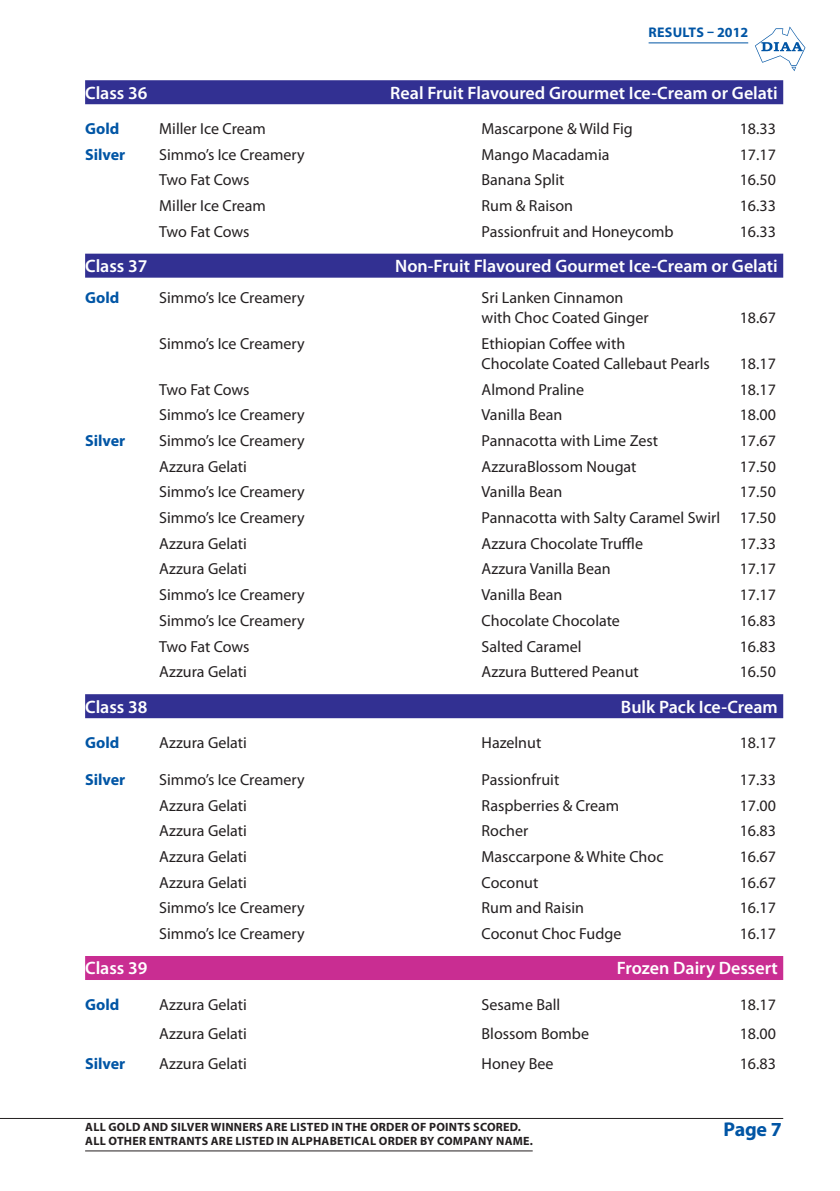
<style>
.page{position:relative;width:840px;height:1191px;background:#fff}
.page>*{position:absolute;margin:0;border:0;box-sizing:border-box;transform-origin:0 0}
.t1{font:700 20px "Myriad Pro";color:#0155a5}
.TOC_1{font:600 18px "Myriad Pro";color:#fff}
._3_Medal_winners{font:16px/20px "Myriad Pro";color:#231f20}
._6_Medal_winners_-_f{font:16px/20px "Myriad Pro";color:#231f20}
._6_Medal_winners_-_f-2{font:700 16px "Myriad Pro";color:#0155a5}
._3_Medal_winners-2{font:700 16px "Myriad Pro";color:#0155a5}
.t2{font:700 14px "Myriad Pro";letter-spacing:.01em;color:#0155a5}
.t3{font:700 12px/14.4px "Myriad Pro";letter-spacing:.02em;color:#231f20}
</style>
<div class="page">
<svg style="left:755px;top:26px;width:50px;height:45px"></svg>
<hr style="left:85px;top:1150px;width:447px;height:1px;background:#231f20">
<hr style="left:648px;top:43px;width:99px;height:1px;background:#0155a5">
<hr style="left:0;top:1118px;width:782px;height:1px;background:#231f20">
<div style="left:85px;top:80px;width:697px;height:24px;background:#323092"></div>
<div style="left:85px;top:254px;width:697px;height:24px;background:#323092"></div>
<div style="left:85px;top:694px;width:697px;height:24px;background:#323092"></div>
<div style="left:85px;top:956px;width:697px;height:24px;background:#c92d92"></div>
<p class="t2" style="left:648px;top:23px;width:101px">RESULTS – 2012</p>
<p class="TOC_1" style="left:85px;top:81px;width:64px">Class 36</p>
<p class="TOC_1" style="left:390px;top:81px;width:389px">Real Fruit Flavoured Grourmet Ice-Cream or Gelati</p>
<p class="_6_Medal_winners_-_f-2" style="left:85px;top:118px;width:36px">Gold</p>
<p class="_6_Medal_winners_-_f" style="left:159px;top:118px;width:108px">Miller Ice Cream</p>
<p class="_6_Medal_winners_-_f" style="left:481px;top:118px;width:153px">Mascarpone &amp; Wild Fig</p>
<p class="_6_Medal_winners_-_f" style="left:739px;top:118px;width:38px">18.33</p>
<p class="_3_Medal_winners-2" style="left:85px;top:144px;width:42px">Silver</p>
<p class="_3_Medal_winners" style="left:159px;top:144px;width:147px">Simmo’s Ice Creamery</p>
<p class="_3_Medal_winners" style="left:481px;top:144px;width:129px">Mango Macadamia</p>
<p class="_3_Medal_winners" style="left:739px;top:144px;width:38px">17.17</p>
<p class="_3_Medal_winners" style="left:159px;top:170px;width:92px">Two Fat Cows</p>
<p class="_3_Medal_winners" style="left:481px;top:170px;width:84px">Banana Split</p>
<p class="_3_Medal_winners" style="left:739px;top:170px;width:38px">16.50</p>
<p class="_3_Medal_winners" style="left:159px;top:195px;width:108px">Miller Ice Cream</p>
<p class="_3_Medal_winners" style="left:481px;top:195px;width:93px">Rum &amp; Raison</p>
<p class="_3_Medal_winners" style="left:739px;top:195px;width:38px">16.33</p>
<p class="_3_Medal_winners" style="left:159px;top:221px;width:92px">Two Fat Cows</p>
<p class="_3_Medal_winners" style="left:481px;top:221px;width:193px">Passionfruit and Honeycomb</p>
<p class="_3_Medal_winners" style="left:739px;top:221px;width:38px">16.33</p>
<p class="TOC_1" style="left:85px;top:254px;width:64px">Class 37</p>
<p class="TOC_1" style="left:395px;top:254px;width:384px">Non-Fruit Flavoured Gourmet Ice-Cream or Gelati</p>
<p class="_6_Medal_winners_-_f-2" style="left:85px;top:287px;width:36px">Gold</p>
<p class="_6_Medal_winners_-_f" style="left:159px;top:288px;width:147px">Simmo’s Ice Creamery</p>
<p class="_6_Medal_winners_-_f" style="left:481px;top:288px;width:168px">Sri Lanken Cinnamon with Choc Coated Ginger</p>
<p class="_6_Medal_winners_-_f" style="left:739px;top:308px;width:38px">18.67</p>
<p class="_3_Medal_winners" style="left:159px;top:333px;width:147px">Simmo’s Ice Creamery</p>
<p class="_3_Medal_winners" style="left:481px;top:333px;width:230px">Ethiopian Coffee with<br>Chocolate Coated Callebaut Pearls</p>
<p class="_3_Medal_winners" style="left:739px;top:353px;width:38px">18.17</p>
<p class="_3_Medal_winners" style="left:159px;top:379px;width:92px">Two Fat Cows</p>
<p class="_3_Medal_winners" style="left:481px;top:379px;width:104px">Almond Praline</p>
<p class="_3_Medal_winners" style="left:739px;top:379px;width:38px">18.17</p>
<p class="_3_Medal_winners" style="left:159px;top:405px;width:147px">Simmo’s Ice Creamery</p>
<p class="_3_Medal_winners" style="left:481px;top:405px;width:82px">Vanilla Bean</p>
<p class="_3_Medal_winners" style="left:739px;top:405px;width:38px">18.00</p>
<p class="_3_Medal_winners-2" style="left:85px;top:430px;width:42px">Silver</p>
<p class="_3_Medal_winners" style="left:159px;top:430px;width:147px">Simmo’s Ice Creamery</p>
<p class="_3_Medal_winners" style="left:481px;top:430px;width:178px">Pannacotta with Lime Zest</p>
<p class="_3_Medal_winners" style="left:739px;top:430px;width:38px">17.67</p>
<p class="_3_Medal_winners" style="left:159px;top:456px;width:89px">Azzura Gelati</p>
<p class="_3_Medal_winners" style="left:481px;top:456px;width:156px">AzzuraBlossom Nougat</p>
<p class="_3_Medal_winners" style="left:739px;top:456px;width:38px">17.50</p>
<p class="_3_Medal_winners" style="left:159px;top:482px;width:147px">Simmo’s Ice Creamery</p>
<p class="_3_Medal_winners" style="left:481px;top:482px;width:82px">Vanilla Bean</p>
<p class="_3_Medal_winners" style="left:739px;top:482px;width:38px">17.50</p>
<p class="_3_Medal_winners" style="left:159px;top:507px;width:147px">Simmo’s Ice Creamery</p>
<p class="_3_Medal_winners" style="left:481px;top:507px;width:295px">Pannacotta with Salty Caramel Swirl 17.50</p>
<p class="_3_Medal_winners" style="left:159px;top:533px;width:89px">Azzura Gelati</p>
<p class="_3_Medal_winners" style="left:481px;top:533px;width:163px">Azzura Chocolate Truffle</p>
<p class="_3_Medal_winners" style="left:739px;top:533px;width:38px">17.33</p>
<p class="_3_Medal_winners" style="left:159px;top:559px;width:89px">Azzura Gelati</p>
<p class="_3_Medal_winners" style="left:481px;top:559px;width:130px">Azzura Vanilla Bean</p>
<p class="_3_Medal_winners" style="left:739px;top:559px;width:38px">17.17</p>
<p class="_3_Medal_winners" style="left:159px;top:584px;width:147px">Simmo’s Ice Creamery</p>
<p class="_3_Medal_winners" style="left:481px;top:584px;width:82px">Vanilla Bean</p>
<p class="_3_Medal_winners" style="left:739px;top:584px;width:38px">17.17</p>
<p class="_3_Medal_winners" style="left:159px;top:610px;width:147px">Simmo’s Ice Creamery</p>
<p class="_3_Medal_winners" style="left:481px;top:610px;width:140px">Chocolate Chocolate</p>
<p class="_3_Medal_winners" style="left:739px;top:610px;width:38px">16.83</p>
<p class="_3_Medal_winners" style="left:159px;top:636px;width:92px">Two Fat Cows</p>
<p class="_3_Medal_winners" style="left:481px;top:636px;width:101px">Salted Caramel</p>
<p class="_3_Medal_winners" style="left:739px;top:636px;width:38px">16.83</p>
<p class="_3_Medal_winners" style="left:159px;top:661px;width:89px">Azzura Gelati</p>
<p class="_3_Medal_winners" style="left:481px;top:661px;width:159px">Azzura Buttered Peanut</p>
<p class="_3_Medal_winners" style="left:739px;top:661px;width:38px">16.50</p>
<p class="TOC_1" style="left:85px;top:695px;width:64px">Class 38</p>
<p class="TOC_1" style="left:620px;top:695px;width:158px">Bulk Pack Ice-Cream</p>
<p class="_6_Medal_winners_-_f-2" style="left:85px;top:732px;width:36px">Gold</p>
<p class="_6_Medal_winners_-_f" style="left:159px;top:732px;width:89px">Azzura Gelati</p>
<p class="_6_Medal_winners_-_f" style="left:481px;top:732px;width:61px">Hazelnut</p>
<p class="_6_Medal_winners_-_f" style="left:739px;top:732px;width:38px">18.17</p>
<p class="_6_Medal_winners_-_f-2" style="left:85px;top:769px;width:42px">Silver</p>
<p class="_6_Medal_winners_-_f" style="left:159px;top:769px;width:147px">Simmo’s Ice Creamery</p>
<p class="_6_Medal_winners_-_f" style="left:481px;top:769px;width:79px">Passionfruit</p>
<p class="_6_Medal_winners_-_f" style="left:739px;top:769px;width:38px">17.33</p>
<p class="_3_Medal_winners" style="left:159px;top:795px;width:89px">Azzura Gelati</p>
<p class="_3_Medal_winners" style="left:481px;top:795px;width:139px">Raspberries &amp; Cream</p>
<p class="_3_Medal_winners" style="left:739px;top:795px;width:38px">17.00</p>
<p class="_3_Medal_winners" style="left:159px;top:820px;width:89px">Azzura Gelati</p>
<p class="_3_Medal_winners" style="left:481px;top:820px;width:48px">Rocher</p>
<p class="_3_Medal_winners" style="left:739px;top:820px;width:38px">16.83</p>
<p class="_3_Medal_winners" style="left:159px;top:846px;width:89px">Azzura Gelati</p>
<p class="_3_Medal_winners" style="left:481px;top:846px;width:183px">Masccarpone &amp; White Choc</p>
<p class="_3_Medal_winners" style="left:739px;top:846px;width:38px">16.67</p>
<p class="_3_Medal_winners" style="left:159px;top:872px;width:89px">Azzura Gelati</p>
<p class="_3_Medal_winners" style="left:481px;top:872px;width:58px">Coconut</p>
<p class="_3_Medal_winners" style="left:739px;top:872px;width:38px">16.67</p>
<p class="_3_Medal_winners" style="left:159px;top:897px;width:147px">Simmo’s Ice Creamery</p>
<p class="_3_Medal_winners" style="left:481px;top:897px;width:104px">Rum and Raisin</p>
<p class="_3_Medal_winners" style="left:739px;top:897px;width:38px">16.17</p>
<p class="_3_Medal_winners" style="left:159px;top:923px;width:147px">Simmo’s Ice Creamery</p>
<p class="_3_Medal_winners" style="left:481px;top:923px;width:141px">Coconut Choc Fudge</p>
<p class="_3_Medal_winners" style="left:739px;top:923px;width:38px">16.17</p>
<p class="TOC_1" style="left:85px;top:956px;width:64px">Class 39</p>
<p class="TOC_1" style="left:616px;top:956px;width:162px">Frozen Dairy Dessert</p>
<p class="_6_Medal_winners_-_f-2" style="left:85px;top:993px;width:36px">Gold</p>
<p class="_6_Medal_winners_-_f" style="left:159px;top:994px;width:89px">Azzura Gelati</p>
<p class="_6_Medal_winners_-_f" style="left:481px;top:994px;width:80px">Sesame Ball</p>
<p class="_6_Medal_winners_-_f" style="left:739px;top:994px;width:38px">18.17</p>
<p class="_3_Medal_winners" style="left:159px;top:1023px;width:89px">Azzura Gelati</p>
<p class="_3_Medal_winners" style="left:481px;top:1023px;width:109px">Blossom Bombe</p>
<p class="_3_Medal_winners" style="left:739px;top:1023px;width:38px">18.00</p>
<p class="_3_Medal_winners-2" style="left:85px;top:1053px;width:42px">Silver</p>
<p class="_3_Medal_winners" style="left:159px;top:1053px;width:89px">Azzura Gelati</p>
<p class="_3_Medal_winners" style="left:481px;top:1053px;width:73px">Honey Bee</p>
<p class="_3_Medal_winners" style="left:739px;top:1053px;width:38px">16.83</p>
<p class="t3" style="left:85px;top:1119px;width:449px">ALL GOLD AND SILVER WINNERS ARE LISTED IN THE ORDER OF POINTS SCORED.<br>ALL OTHER ENTRANTS ARE LISTED IN ALPHABETICAL ORDER BY COMPANY NAME.</p>
<p class="t1" style="left:723px;top:1116px;width:60px">Page 7</p>
</div>
